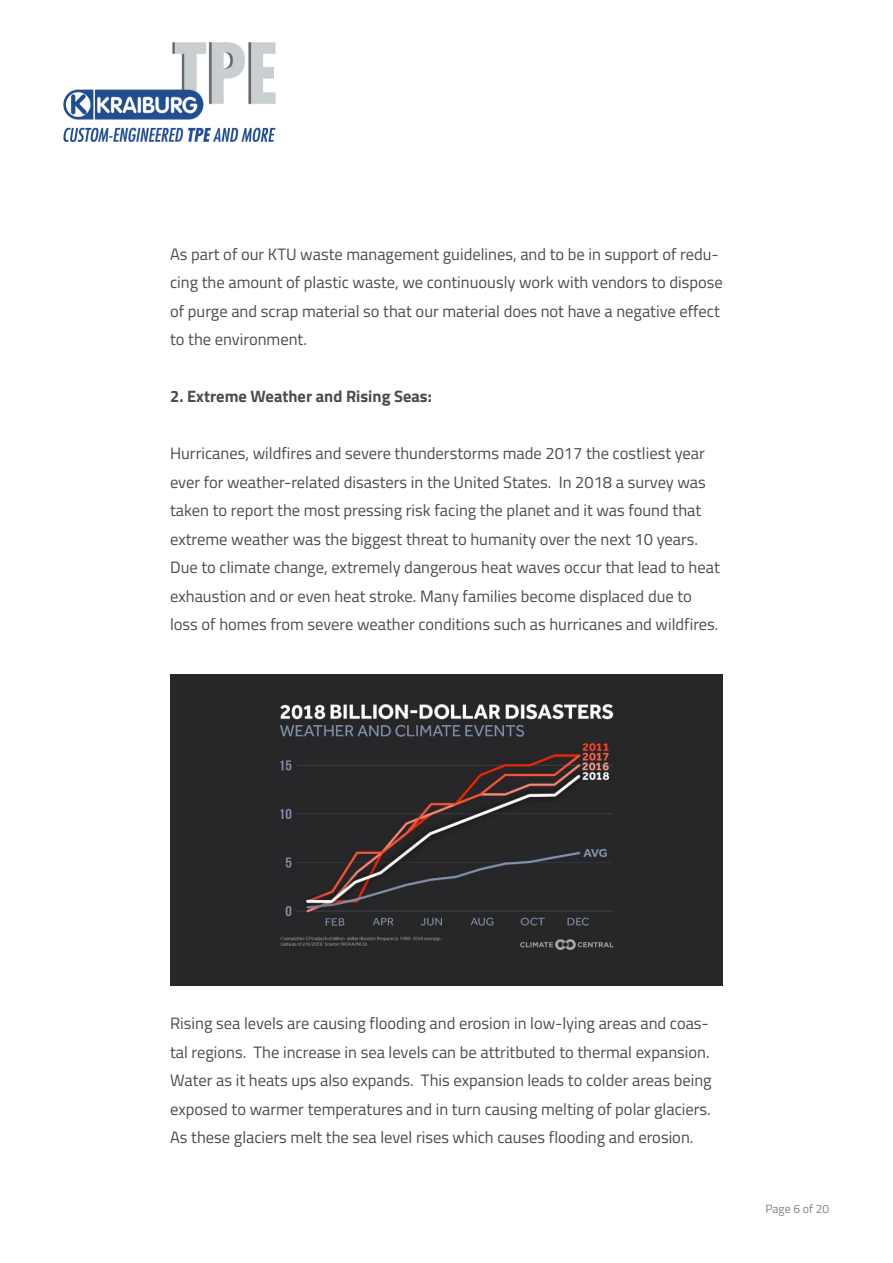
<style>
.page{position:relative;width:893px;height:1263px;background:#fff}
.page>*{position:absolute;margin:0;border:0;box-sizing:border-box;transform-origin:0 0}
.t1{font:16.5px/28.5px "Titillium Web";color:#4b4c4d}
.t2{font:700 16.5px "Titillium Web";color:#4b4c4d}
.t3{font:12px "Titillium Web";color:#808285}
</style>
<div class="page">
<img style="left:64px;top:43px;width:211px;height:98px">
<img style="left:170px;top:674px;width:553px;height:311px">
<p class="t1" style="left:170px;top:239px;width:554px">As part of our KTU waste management guidelines, and to be in support of redu&shy;cing the amount of plastic waste, we continuously work with vendors to dispose of purge and scrap material so that our material does not have a negative effect to the environment.</p>
<p class="t2" style="left:170px;top:384px;width:263px">2. Extreme Weather and Rising Seas:</p>
<p class="t1" style="left:170px;top:438px;width:551px">Hurricanes, wildfires and severe thunderstorms made 2017 the costliest year ever for weather-related disasters in the United States. In 2018 a survey was taken to report the most pressing risk facing the planet and it was found that extreme weather was the biggest threat to humanity over the next 10 years.<br>Due to climate change, extremely dangerous heat waves occur that lead to heat exhaustion and or even heat stroke. Many families become displaced due to loss of homes from severe weather conditions such as hurricanes and wildfires.</p>
<p class="t1" style="left:170px;top:1008px;width:543px">Rising sea levels are causing flooding and erosion in low-lying areas and coas&shy;tal regions. The increase in sea levels can be attritbuted to thermal expansion.<br>Water as it heats ups also expands. This expansion leads to colder areas being exposed to warmer temperatures and in turn causing melting of polar glaciers.<br>As these glaciers melt the sea level rises which causes flooding and erosion.</p>
<p class="t3" style="left:765px;top:1200px;width:65px">Page 6 of 20</p>
</div>
